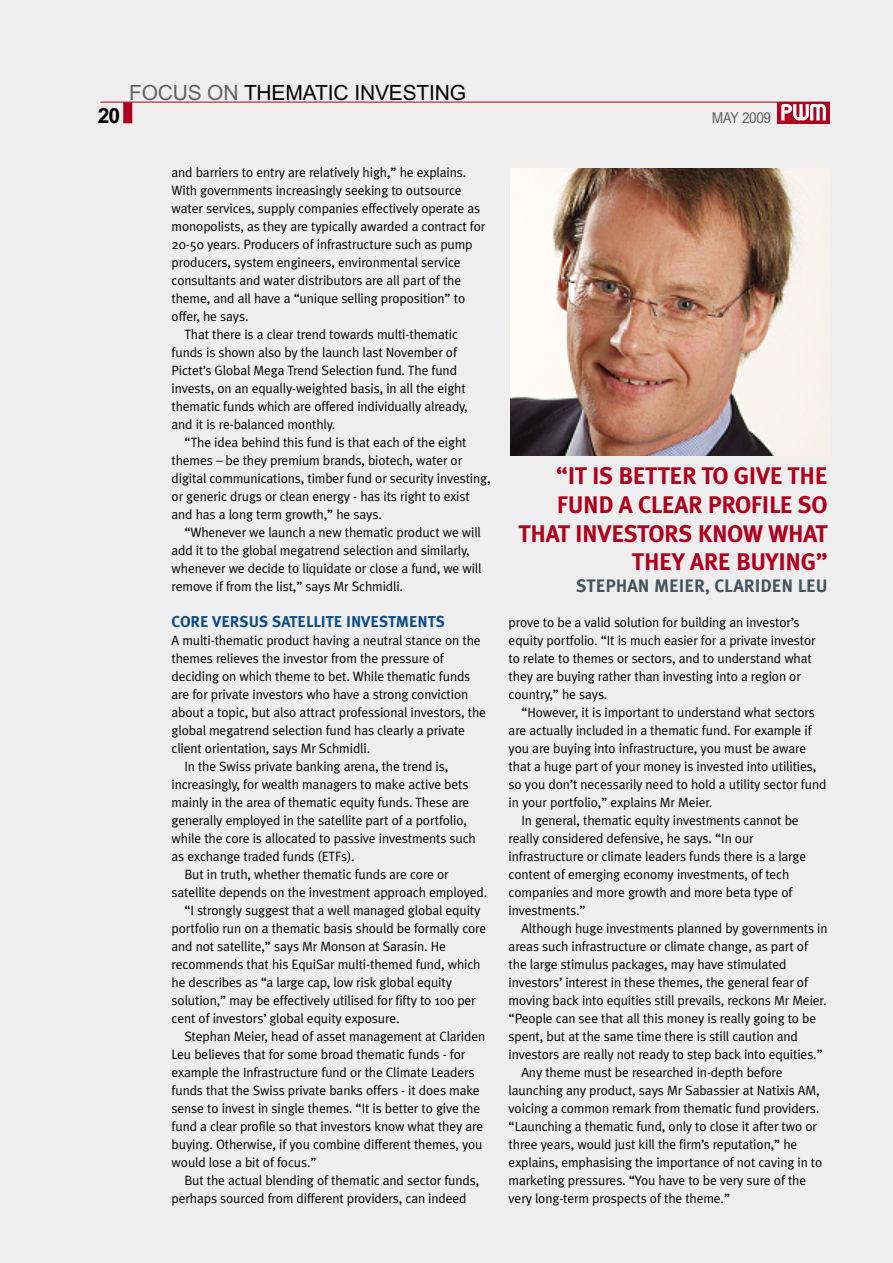
<style>
.page{position:relative;width:893px;height:1263px;background:#eee}
.page>*{position:absolute;margin:0;border:0;box-sizing:border-box;transform-origin:0 0}
.t1{font:24px/28.8px "Meta Plus Bold Roman OV KBDCVA";letter-spacing:-.015em;color:#ae001f;text-align:right}
.t2{font:21px "Arial MT OV LCDCVA";letter-spacing:-.01em;color:#000}
.t3{font:21px "Arial MT Bold OV NCDCVA";color:#000}
.t4{font:18px "Meta Plus Bold Roman OV KBDCVA";color:#47545d}
.t5{font:15.75px "Meta Plus Bold Roman OV KBDCVA";color:#0e4c87}
.t6{font:15px "Arial MT Condensed OV MCDCVA";letter-spacing:-.025em;color:#626262}
.t7{font:13.5px "Meta Plus Normal Roman OV JBDCVA";letter-spacing:-.01em;color:#000}
.s1{color:#626262}
</style>
<div class="page">
<img style="left:510px;top:168px;width:290px;height:287px">
<hr style="left:100px;top:102px;width:730px;height:1px;background:#ae001f">
<div style="left:778px;top:102px;width:52px;height:21px;background:#ae001f"></div>
<svg style="left:781px;top:104px;width:45px;height:16px"></svg>
<div style="left:123px;top:102px;width:9px;height:21px;background:#ae001f"></div>
<p class="t2" style="left:129px;top:81px;width:338px"><span class="s1">FOCUS ON</span> THEMATIC INVESTING</p>
<p class="t3" style="left:98px;top:103px;width:24px">20</p>
<p class="t6" style="left:712px;top:109px;width:61px">MAY 2009</p>
<p class="t7" style="left:172px;top:165px;width:296px">and barriers to entry are relatively high,” he explains.</p>
<p class="t7" style="left:172px;top:183px;width:292px">With governments increasingly seeking to outsource</p>
<p class="t7" style="left:172px;top:201px;width:310px">water services, supply companies effectively operate as</p>
<p class="t7" style="left:172px;top:219px;width:315px">monopolists, as they are typically awarded a contract for</p>
<p class="t7" style="left:172px;top:237px;width:303px">20-50 years. Producers of infrastructure such as pump</p>
<p class="t7" style="left:172px;top:255px;width:291px">producers, system engineers, environmental service</p>
<p class="t7" style="left:172px;top:273px;width:291px">consultants and water distributors are all part of the</p>
<p class="t7" style="left:172px;top:291px;width:295px">theme, and all have a “unique selling proposition” to</p>
<p class="t7" style="left:172px;top:309px;width:79px">offer, he says.</p>
<p class="t7" style="left:184px;top:326px;width:275px">That there is a clear trend towards multi-thematic</p>
<p class="t7" style="left:172px;top:344px;width:287px">funds is shown also by the launch last November of</p>
<p class="t7" style="left:172px;top:362px;width:287px">Pictet’s Global Mega Trend Selection fund. The fund</p>
<p class="t7" style="left:172px;top:380px;width:296px">invests, on an equally-weighted basis, in all the eight</p>
<p class="t7" style="left:172px;top:398px;width:298px">thematic funds which are offered individually already,</p>
<p class="t7" style="left:172px;top:416px;width:165px">and it is re-balanced monthly.</p>
<p class="t7" style="left:184px;top:434px;width:284px">“The idea behind this fund is that each of the eight</p>
<p class="t7" style="left:172px;top:452px;width:292px">themes – be they premium brands, biotech, water or</p>
<p class="t7" style="left:172px;top:470px;width:321px">digital communications, timber fund or security investing,</p>
<p class="t7" style="left:172px;top:488px;width:300px">or generic drugs or clean energy - has its right to exist</p>
<p class="t7" style="left:172px;top:506px;width:212px">and has a long term growth,” he says.</p>
<p class="t7" style="left:184px;top:524px;width:298px">“Whenever we launch a new thematic product we will</p>
<p class="t7" style="left:172px;top:542px;width:300px">add it to the global megatrend selection and similarly,</p>
<p class="t7" style="left:172px;top:560px;width:311px">whenever we decide to liquidate or close a fund, we will</p>
<p class="t7" style="left:172px;top:578px;width:233px">remove if from the list,” says Mr Schmidli.</p>
<p class="t5" style="left:172px;top:612px;width:275px">CORE VERSUS SATELLITE INVESTMENTS</p>
<p class="t7" style="left:172px;top:633px;width:311px">A multi-thematic product having a neutral stance on the</p>
<p class="t7" style="left:172px;top:651px;width:274px">themes relieves the investor from the pressure of</p>
<p class="t7" style="left:172px;top:669px;width:300px">deciding on which theme to bet. While thematic funds</p>
<p class="t7" style="left:172px;top:687px;width:298px">are for private investors who have a strong conviction</p>
<p class="t7" style="left:172px;top:705px;width:316px">about a topic, but also attract professional investors, the</p>
<p class="t7" style="left:172px;top:723px;width:295px">global megatrend selection fund has clearly a private</p>
<p class="t7" style="left:172px;top:741px;width:200px">client orientation, says Mr Schmidli.</p>
<p class="t7" style="left:184px;top:759px;width:266px">In the Swiss private banking arena, the trend is,</p>
<p class="t7" style="left:172px;top:777px;width:298px">increasingly, for wealth managers to make active bets</p>
<p class="t7" style="left:172px;top:794px;width:299px">mainly in the area of thematic equity funds. These are</p>
<p class="t7" style="left:172px;top:812px;width:297px">generally employed in the satellite part of a portfolio,</p>
<p class="t7" style="left:172px;top:830px;width:306px">while the core is allocated to passive investments such</p>
<p class="t7" style="left:172px;top:848px;width:185px">as exchange traded funds (ETFs).</p>
<p class="t7" style="left:184px;top:866px;width:266px">But in truth, whether thematic funds are core or</p>
<p class="t7" style="left:172px;top:884px;width:317px">satellite depends on the investment approach employed.</p>
<p class="t7" style="left:184px;top:902px;width:298px">“I strongly suggest that a well managed global equity</p>
<p class="t7" style="left:172px;top:920px;width:316px">portfolio run on a thematic basis should be formally core</p>
<p class="t7" style="left:172px;top:938px;width:276px">and not satellite,” says Mr Monson at Sarasin. He</p>
<p class="t7" style="left:172px;top:956px;width:310px">recommends that his EquiSar multi-themed fund, which</p>
<p class="t7" style="left:172px;top:974px;width:282px">he describes as “a large cap, low risk global equity</p>
<p class="t7" style="left:172px;top:992px;width:306px">solution,” may be effectively utilised for fifty to 100 per</p>
<p class="t7" style="left:172px;top:1010px;width:230px">cent of investors’ global equity exposure.</p>
<p class="t7" style="left:184px;top:1028px;width:302px">Stephan Meier, head of asset management at Clariden</p>
<p class="t7" style="left:172px;top:1046px;width:295px">Leu believes that for some broad thematic funds - for</p>
<p class="t7" style="left:172px;top:1064px;width:304px">example the Infrastructure fund or the Climate Leaders</p>
<p class="t7" style="left:172px;top:1082px;width:310px">funds that the Swiss private banks offers - it does make</p>
<p class="t7" style="left:172px;top:1100px;width:310px">sense to invest in single themes. “It is better to give the</p>
<p class="t7" style="left:172px;top:1118px;width:313px">fund a clear profile so that investors know what they are</p>
<p class="t7" style="left:172px;top:1136px;width:312px">buying. Otherwise, if you combine different themes, you</p>
<p class="t7" style="left:172px;top:1154px;width:147px">would lose a bit of focus.”</p>
<p class="t7" style="left:184px;top:1172px;width:297px">But the actual blending of thematic and sector funds,</p>
<p class="t7" style="left:172px;top:1190px;width:296px">perhaps sourced from different providers, can indeed</p>
<p class="t1" style="left:518px;top:461px;width:311px">“IT IS BETTER TO GIVE THE<br>FUND A CLEAR PROFILE SO<br>THAT INVESTORS KNOW WHAT<br>THEY ARE BUYING”</p>
<p class="t4" style="left:576px;top:575px;width:253px">STEPHAN MEIER, CLARIDEN LEU</p>
<p class="t7" style="left:509px;top:614px;width:292px">prove to be a valid solution for building an investor’s</p>
<p class="t7" style="left:509px;top:632px;width:309px">equity portfolio. “It is much easier for a private investor</p>
<p class="t7" style="left:509px;top:650px;width:305px">to relate to themes or sectors, and to understand what</p>
<p class="t7" style="left:509px;top:668px;width:294px">they are buying rather than investing into a region or</p>
<p class="t7" style="left:509px;top:686px;width:100px">country,” he says.</p>
<p class="t7" style="left:521px;top:704px;width:295px">“However, it is important to understand what sectors</p>
<p class="t7" style="left:509px;top:722px;width:305px">are actually included in a thematic fund. For example if</p>
<p class="t7" style="left:509px;top:740px;width:299px">you are buying into infrastructure, you must be aware</p>
<p class="t7" style="left:509px;top:758px;width:309px">that a huge part of your money is invested into utilities,</p>
<p class="t7" style="left:509px;top:776px;width:319px">so you don’t necessarily need to hold a utility sector fund</p>
<p class="t7" style="left:509px;top:794px;width:205px">in your portfolio,” explains Mr Meier.</p>
<p class="t7" style="left:521px;top:812px;width:279px">In general, thematic equity investments cannot be</p>
<p class="t7" style="left:509px;top:830px;width:247px">really considered defensive, he says. “In our</p>
<p class="t7" style="left:509px;top:848px;width:299px">infrastructure or climate leaders funds there is a large</p>
<p class="t7" style="left:509px;top:866px;width:282px">content of emerging economy investments, of tech</p>
<p class="t7" style="left:509px;top:884px;width:285px">companies and more growth and more beta type of</p>
<p class="t7" style="left:509px;top:902px;width:79px">investments.”</p>
<p class="t7" style="left:521px;top:920px;width:308px">Although huge investments planned by governments in</p>
<p class="t7" style="left:509px;top:938px;width:301px">areas such infrastructure or climate change, as part of</p>
<p class="t7" style="left:509px;top:956px;width:279px">the large stimulus packages, may have stimulated</p>
<p class="t7" style="left:509px;top:974px;width:301px">investors’ interest in these themes, the general fear of</p>
<p class="t7" style="left:509px;top:992px;width:320px">moving back into equities still prevails, reckons Mr Meier.</p>
<p class="t7" style="left:509px;top:1010px;width:309px">“People can see that all this money is really going to be</p>
<p class="t7" style="left:509px;top:1028px;width:291px">spent, but at the same time there is still caution and</p>
<p class="t7" style="left:509px;top:1046px;width:316px">investors are really not ready to step back into equities.”</p>
<p class="t7" style="left:521px;top:1064px;width:263px">Any theme must be researched in-depth before</p>
<p class="t7" style="left:509px;top:1082px;width:313px">launching any product, says Mr Sabassier at Natixis AM,</p>
<p class="t7" style="left:509px;top:1100px;width:312px">voicing a common remark from thematic fund providers.</p>
<p class="t7" style="left:509px;top:1118px;width:310px">“Launching a thematic fund, only to close it after two or</p>
<p class="t7" style="left:509px;top:1136px;width:290px">three years, would just kill the firm’s reputation,” he</p>
<p class="t7" style="left:509px;top:1154px;width:315px">explains, emphasising the importance of not caving in to</p>
<p class="t7" style="left:509px;top:1172px;width:299px">marketing pressures. “You have to be very sure of the</p>
<p class="t7" style="left:509px;top:1190px;width:223px">very long-term prospects of the theme.”</p>
</div>
